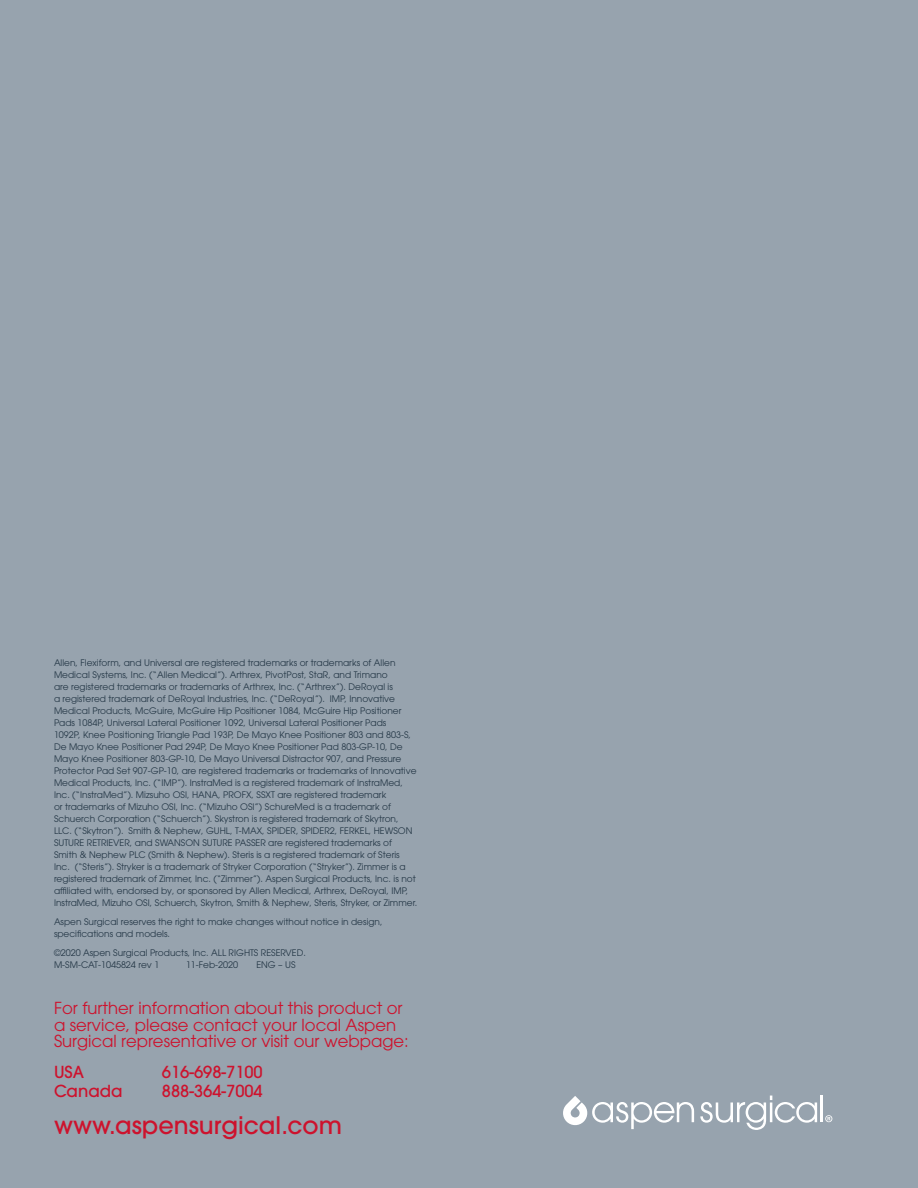
<style>
.page{position:relative;width:918px;height:1188px;background:#97a3ae}
.page>*{position:absolute;margin:0;border:0;box-sizing:border-box;transform-origin:0 0}
.t1{font:500 24px "ITC Avant Garde Pro";color:#cd122d}
.t2{font:16.5px/16.5px "ITC Avant Garde Pro";color:#cd122d}
.t3{font:500 16.5px "ITC Avant Garde Pro";color:#cd122d}
.t4{font:9px/12px "ITC Avant Garde Pro";color:#243746}
</style>
<div class="page">
<svg style="left:563px;top:1096px;width:131px;height:33px"></svg>
<svg style="left:700px;top:1096px;width:117px;height:34px"></svg>
<hr style="left:820px;top:1096px;width:3px;height:26px;background:#fff">
<svg style="left:825px;top:1115px;width:7px;height:7px"></svg>
<p class="t4" style="left:54px;top:657px;width:365px">Allen, Flexiform, and Universal are registered trademarks or trademarks of Allen Medical Systems, Inc. (“Allen Medical”). Arthrex, PivotPost, StaR, and Trimano<br>are registered trademarks or trademarks of Arthrex, Inc. (“Arthrex”). DeRoyal is<br>a registered trademark of DeRoyal Industries, Inc. (“DeRoyal”). IMP, Innovative Medical Products, McGuire, McGuire Hip Positioner 1084, McGuire Hip Positioner Pads 1084P, Universal Lateral Positioner 1092, Universal Lateral Positioner Pads<br>1092P, Knee Positioning Triangle Pad 193P, De Mayo Knee Positioner 803 and 803-S, De Mayo Knee Positioner Pad 294P, De Mayo Knee Positioner Pad 803-GP-10, De Mayo Knee Positioner 803-GP-10, De Mayo Universal Distractor 907, and Pressure Protector Pad Set 907-GP-10, are registered trademarks or trademarks of Innovative Medical Products, Inc. (“IMP”). InstraMed is a registered trademark of InstraMed, Inc. (“InstraMed”). Mizsuho OSI, HANA, PROFX, SSXT are registered trademark<br>or trademarks of Mizuho OSI, Inc. (“Mizuho OSI”) SchureMed is a trademark of Schuerch Corporation (“Schuerch”). Skystron is registered trademark of Skytron, LLC. (“Skytron”). Smith &amp; Nephew, GUHL, T-MAX, SPIDER, SPIDER2, FERKEL, HEWSON SUTURE RETRIEVER, and SWANSON SUTURE PASSER are registered trademarks of Smith &amp; Nephew PLC (Smith &amp; Nephew). Steris is a registered trademark of Steris Inc. (“Steris”). Stryker is a trademark of Stryker Corporation (“Stryker”). Zimmer is a registered trademark of Zimmer, Inc. (“Zimmer”). Aspen Surgical Products, Inc. is not affiliated with, endorsed by, or sponsored by Allen Medical, Arthrex, DeRoyal, IMP, InstraMed, Mizuho OSI, Schuerch, Skytron, Smith &amp; Nephew, Steris, Stryker, or Zimmer.</p>
<p class="t4" style="left:54px;top:916px;width:330px">Aspen Surgical reserves the right to make changes without notice in design, specifications and models.</p>
<p class="t4" style="left:54px;top:946px;width:253px">©2020 Aspen Surgical Products, Inc. ALL RIGHTS RESERVED.<br>M-SM-CAT-1045824 rev 1</p>
<p class="t4" style="left:186px;top:958px;width:54px">11-Feb-2020</p>
<p class="t4" style="left:256px;top:958px;width:41px">ENG – US</p>
<h2 class="t2" style="left:54px;top:1000px;width:356px">For further information about this product or a service, please contact your local Aspen<br>Surgical representative or visit our webpage:</h2>
<h2 class="t3" style="left:54px;top:1062px;width:32px">USA</h2>
<h2 class="t3" style="left:162px;top:1062px;width:102px">616-698-7100</h2>
<h2 class="t3" style="left:54px;top:1080px;width:70px">Canada</h2>
<h2 class="t3" style="left:162px;top:1080px;width:102px">888-364-7004</h2>
<h1 class="t1" style="left:54px;top:1110px;width:289px">www.aspensurgical.com</h1>
</div>
